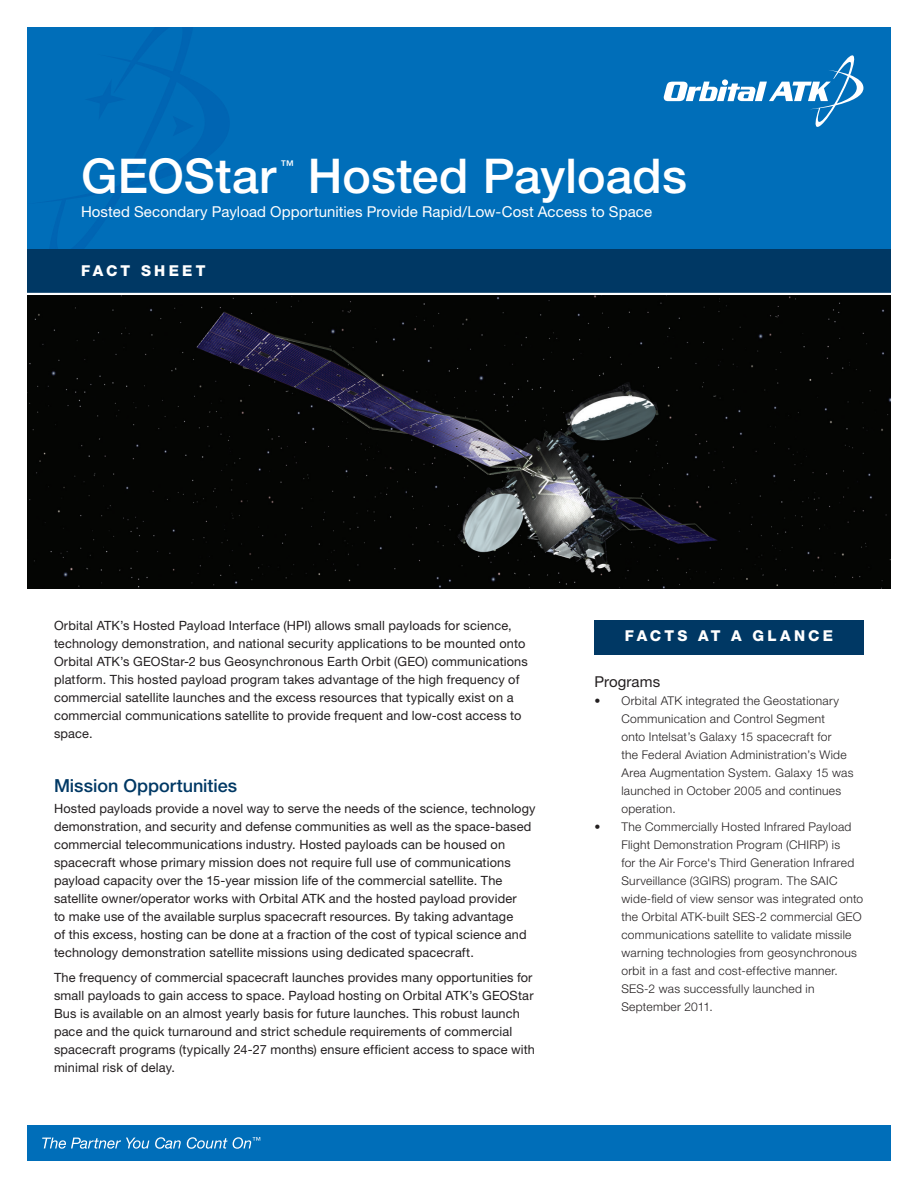
<style>
.page{position:relative;width:918px;height:1188px;background:#fff}
.page>*{position:absolute;margin:0;border:0;box-sizing:border-box;transform-origin:0 0}
.Pg_1_TITLE{font:500 48px "Helvetica Neue LT Std";letter-spacing:.005em;color:#fff}
.Pg_1_HEAD{font:500 18px "Helvetica Neue LT Std";color:#003864}
.Pg_1_SUBTITLE{font:15px "Helvetica Neue LT Std";letter-spacing:.005em;color:#fff}
.t1{font:800 15px "Helvetica Neue LT Std";letter-spacing:.21em;color:#fff}
.Pg_1_SIDEBAR_SUBHEAD{font:15px "Helvetica Neue LT Std";letter-spacing:.005em;color:#231f20}
.Pg_1_TITLE-2{font:500 13.5px "Helvetica Neue LT Std";color:#fff}
.Pg_1_BODY{font:12.75px/18px "Helvetica Neue LT Std";letter-spacing:.01em;color:#231f20}
.t2{font:300 12px/18px "Helvetica Neue LT Std";letter-spacing:.025em;color:#231f20}
</style>
<div class="page">
<div style="left:594px;top:620px;width:270px;height:35px;background:#003864"></div>
<div style="left:27px;top:27px;width:864px;height:222px;background:#006eb9"></div>
<svg style="left:664px;top:54px;width:199px;height:74px;background:#2885c4"></svg>
<div style="left:27px;top:249px;width:864px;height:45px;background:#003864"></div>
<hr style="left:27px;top:293px;width:864px;height:3px;background:#fff">
<div style="left:27px;top:1126px;width:864px;height:35px;background:#006eb9"></div>
<svg style="left:42px;top:1138px;width:107px;height:11px"></svg>
<svg style="left:155px;top:1137px;width:26px;height:12px"></svg>
<svg style="left:187px;top:1137px;width:73px;height:12px"></svg>
<img style="left:27px;top:296px;width:863px;height:292px">
<p class="Pg_1_TITLE" style="left:81px;top:147px;width:197px">GEOStar</p>
<p class="Pg_1_TITLE-2" style="left:280px;top:157px;width:15px">™</p>
<p class="Pg_1_TITLE" style="left:308px;top:147px;width:381px">Hosted Payloads</p>
<p class="Pg_1_SUBTITLE" style="left:81px;top:203px;width:573px">Hosted Secondary Payload Opportunities Provide Rapid/Low-Cost Access to Space</p>
<p class="t1" style="left:81px;top:262px;width:126px">FACT SHEET</p>
<p class="Pg_1_BODY" style="left:54px;top:616px;width:475px">Orbital ATK’s Hosted Payload Interface (HPI) allows small payloads for science, technology demonstration, and national security applications to be mounted onto Orbital ATK’s GEOStar-2 bus Geosynchronous Earth Orbit (GEO) communications platform. This hosted payload program takes advantage of the high frequency of commercial satellite launches and the excess resources that typically exist on a commercial communications satellite to provide frequent and low-cost access to space.</p>
<p class="Pg_1_HEAD" style="left:54px;top:775px;width:185px">Mission Opportunities</p>
<p class="Pg_1_BODY" style="left:54px;top:799px;width:483px">Hosted payloads provide a novel way to serve the needs of the science, technology demonstration, and security and defense communities as well as the space-based commercial telecommunications industry. Hosted payloads can be housed on spacecraft whose primary mission does not require full use of communications payload capacity over the 15-year mission life of the commercial satellite. The satellite owner/operator works with Orbital ATK and the hosted payload provider<br>to make use of the available surplus spacecraft resources. By taking advantage<br>of this excess, hosting can be done at a fraction of the cost of typical science and technology demonstration satellite missions using dedicated spacecraft.</p>
<p class="Pg_1_BODY" style="left:54px;top:968px;width:483px">The frequency of commercial spacecraft launches provides many opportunities for small payloads to gain access to space. Payload hosting on Orbital ATK’s GEOStar Bus is available on an almost yearly basis for future launches. This robust launch pace and the quick turnaround and strict schedule requirements of commercial spacecraft programs (typically 24-27 months) ensure efficient access to space with minimal risk of delay.</p>
<p class="t1" style="left:625px;top:627px;width:210px">FACTS AT A GLANCE</p>
<p class="Pg_1_SIDEBAR_SUBHEAD" style="left:594px;top:672px;width:67px">Programs</p>
<p class="t2" style="left:621px;top:691px;width:234px;text-indent:-27px">• Orbital ATK integrated the Geostationary Communication and Control Segment<br>onto Intelsat’s Galaxy 15 spacecraft for<br>the Federal Aviation Administration’s Wide Area Augmentation System. Galaxy 15 was launched in October 2005 and continues operation.</p>
<p class="t2" style="left:621px;top:817px;width:243px;text-indent:-27px">• The Commercially Hosted Infrared Payload Flight Demonstration Program (CHIRP) is<br>for the Air Force's Third Generation Infrared Surveillance (3GIRS) program. The SAIC wide-field of view sensor was integrated onto the Orbital ATK-built SES-2 commercial GEO communications satellite to validate missile warning technologies from geosynchronous orbit in a fast and cost-effective manner.<br>SES-2 was successfully launched in September 2011.</p>
</div>
